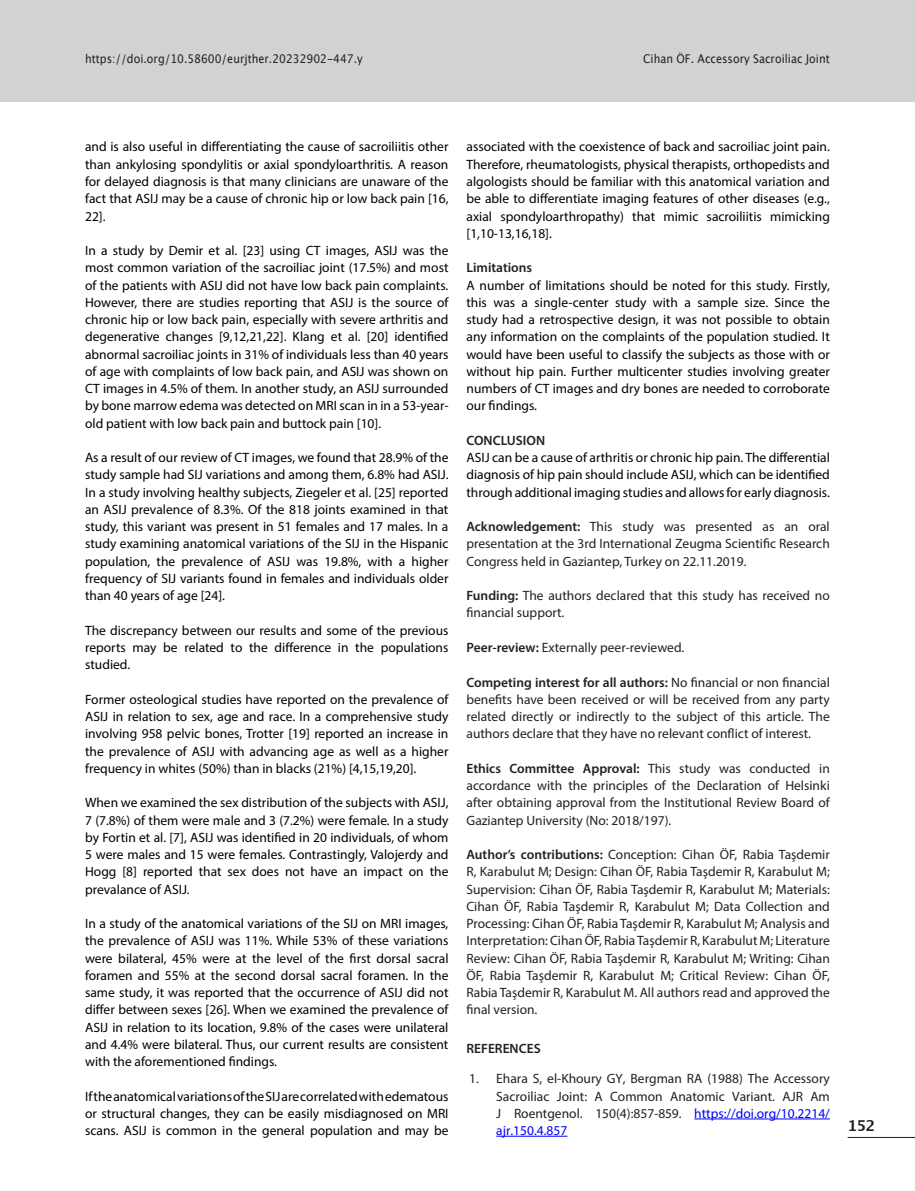
<style>
.page{position:relative;width:915px;height:1191px;background:#fff}
.page>*{position:absolute;margin:0;border:0;box-sizing:border-box;transform-origin:0 0}
.t1{font:700 15px "Lucida Grande";color:#231f20}
.t2{font:13.5px/17.2px "Myriad Pro";color:#000;text-align:justify}
.t3{font:13.5px/17.2px "Myriad Pro";color:#231f20;text-align:justify}
.t4{font:600 13.5px "Myriad Pro";color:#231f20}
.t5{font:12px "Lucida Grande";color:#231f20;scale:.9 1}
.s1{font-weight:600}
.s2{color:#00f}
</style>
<div class="page">
<div style="left:0;top:0;width:914px;height:102px;background:#d1d2d4"></div>
<hr style="left:847px;top:1137px;width:67px;height:1px;background:#231f20">
<hr style="left:694px;top:1118px;width:135px;height:1px;background:#00f">
<hr style="left:496px;top:1135px;width:71px;height:1px;background:#00f">
<p class="t5" style="left:85px;top:51px;width:310px">https://doi.org/10.58600/eurjther.20232902-447.y</p>
<p class="t5" style="left:643px;top:51px;width:209px">Cihan ÖF. Accessory Sacroiliac Joint</p>
<p class="t2" style="left:85px;top:138px;width:365px">and is also useful in differentiating the cause of sacroiliitis other than ankylosing spondylitis or axial spondyloarthritis. A reason for delayed diagnosis is that many clinicians are unaware of the fact that ASIJ may be a cause of chronic hip or low back pain [16, 22].</p>
<p class="t2" style="left:85px;top:242px;width:365px">In a study by Demir et al. [23] using CT images, ASIJ was the most common variation of the sacroiliac joint (17.5%) and most of the patients with ASIJ did not have low back pain complaints.<br>However, there are studies reporting that ASIJ is the source of chronic hip or low back pain, especially with severe arthritis and degenerative changes [9,12,21,22]. Klang et al. [20] identified abnormal sacroiliac joints in 31% of individuals less than 40 years of age with complaints of low back pain, and ASIJ was shown on CT images in 4.5% of them. In another study, an ASIJ surrounded by bone marrow edema was detected on MRI scan in in a 53-year&shy;old patient with low back pain and buttock pain [10].</p>
<p class="t2" style="left:85px;top:449px;width:365px">As a result of our review of CT images, we found that 28.9% of the study sample had SIJ variations and among them, 6.8% had ASIJ.<br>In a study involving healthy subjects, Ziegeler et al. [25] reported an ASIJ prevalence of 8.3%. Of the 818 joints examined in that study, this variant was present in 51 females and 17 males. In a study examining anatomical variations of the SIJ in the Hispanic population, the prevalence of ASIJ was 19.8%, with a higher frequency of SIJ variants found in females and individuals older than 40 years of age [24].</p>
<p class="t2" style="left:85px;top:621px;width:365px">The discrepancy between our results and some of the previous reports may be related to the difference in the populations studied.</p>
<p class="t2" style="left:85px;top:690px;width:365px">Former osteological studies have reported on the prevalence of ASIJ in relation to sex, age and race. In a comprehensive study involving 958 pelvic bones, Trotter [19] reported an increase in the prevalence of ASIJ with advancing age as well as a higher frequency in whites (50%) than in blacks (21%) [4,15,19,20].</p>
<p class="t2" style="left:85px;top:794px;width:365px">When we examined the sex distribution of the subjects with ASIJ, 7 (7.8%) of them were male and 3 (7.2%) were female. In a study by Fortin et al. [7], ASIJ was identified in 20 individuals, of whom 5 were males and 15 were females. Contrastingly, Valojerdy and Hogg [8] reported that sex does not have an impact on the prevalance of ASIJ.</p>
<p class="t2" style="left:85px;top:914px;width:365px">In a study of the anatomical variations of the SIJ on MRI images, the prevalence of ASIJ was 11%. While 53% of these variations were bilateral, 45% were at the level of the first dorsal sacral foramen and 55% at the second dorsal sacral foramen. In the same study, it was reported that the occurrence of ASIJ did not differ between sexes [26]. When we examined the prevalence of ASIJ in relation to its location, 9.8% of the cases were unilateral and 4.4% were bilateral. Thus, our current results are consistent with the aforementioned findings.</p>
<p class="t2" style="left:85px;top:1087px;width:365px">If the anatomical variations of the SIJ are correlated with edematous or structural changes, they can be easily misdiagnosed on MRI scans. ASIJ is common in the general population and may be</p>
<p class="t2" style="left:466px;top:138px;width:365px">associated with the coexistence of back and sacroiliac joint pain.<br>Therefore, rheumatologists, physical therapists, orthopedists and algologists should be familiar with this anatomical variation and be able to differentiate imaging features of other diseases (e.g., axial spondyloarthropathy) that mimic sacroiliitis mimicking [1,10-13,16,18].</p>
<p class="t4" style="left:466px;top:259px;width:67px">Limitations</p>
<p class="t2" style="left:466px;top:276px;width:365px">A number of limitations should be noted for this study. Firstly, this was a single-center study with a sample size. Since the study had a retrospective design, it was not possible to obtain any information on the complaints of the population studied. It would have been useful to classify the subjects as those with or without hip pain. Further multicenter studies involving greater numbers of CT images and dry bones are needed to corroborate our findings.</p>
<p class="t4" style="left:466px;top:432px;width:80px">CONCLUSION</p>
<p class="t2" style="left:466px;top:449px;width:365px">ASIJ can be a cause of arthritis or chronic hip pain. The differential diagnosis of hip pain should include ASIJ, which can be identified through additional imaging studies and allows for early diagnosis.</p>
<p class="t3" style="left:466px;top:518px;width:365px"><span class="s1">Acknowledgement:</span> This study was presented as an oral presentation at the 3rd International Zeugma Scientific Research Congress held in Gaziantep, Turkey on 22.11.2019.</p>
<p class="t3" style="left:466px;top:587px;width:365px"><span class="s1">Funding:</span> The authors declared that this study has received no financial support.</p>
<p class="t3" style="left:466px;top:638px;width:219px"><span class="s1">Peer-review:</span> Externally peer-reviewed.</p>
<p class="t3" style="left:466px;top:673px;width:365px"><span class="s1">Competing interest for all authors:</span> No financial or non financial benefits have been received or will be received from any party related directly or indirectly to the subject of this article. The authors declare that they have no relevant conflict of interest.</p>
<p class="t3" style="left:466px;top:759px;width:365px"><span class="s1">Ethics Committee Approval:</span> This study was conducted in accordance with the principles of the Declaration of Helsinki after obtaining approval from the Institutional Review Board of Gaziantep University (No: 2018/197).</p>
<p class="t3" style="left:466px;top:845px;width:365px"><span class="s1">Author’s contributions:</span> Conception: Cihan ÖF, Rabia Taşdemir R, Karabulut M; Design: Cihan ÖF, Rabia Taşdemir R, Karabulut M; Supervision: Cihan ÖF, Rabia Taşdemir R, Karabulut M; Materials:<br>Cihan ÖF, Rabia Taşdemir R, Karabulut M; Data Collection and Processing: Cihan ÖF, Rabia Taşdemir R, Karabulut M; Analysis and Interpretation: Cihan ÖF, Rabia Taşdemir R, Karabulut M; Literature Review: Cihan ÖF, Rabia Taşdemir R, Karabulut M; Writing: Cihan ÖF, Rabia Taşdemir R, Karabulut M; Critical Review: Cihan ÖF, Rabia Taşdemir R, Karabulut M. All authors read and approved the final version.</p>
<p class="t4" style="left:466px;top:1040px;width:76px">REFERENCES</p>
<p class="t3" style="left:496px;top:1069px;width:335px;text-indent:-27px">1. Ehara S, el-Khoury GY, Bergman RA (1988) The Accessory Sacroiliac Joint: A Common Anatomic Variant. AJR Am J Roentgenol. 150(4):857-859. <span class="s2">https://doi.org/10.2214/ ajr.150.4.857</span></p>
<p class="t1" style="left:847px;top:1114px;width:29px">152</p>
</div>
